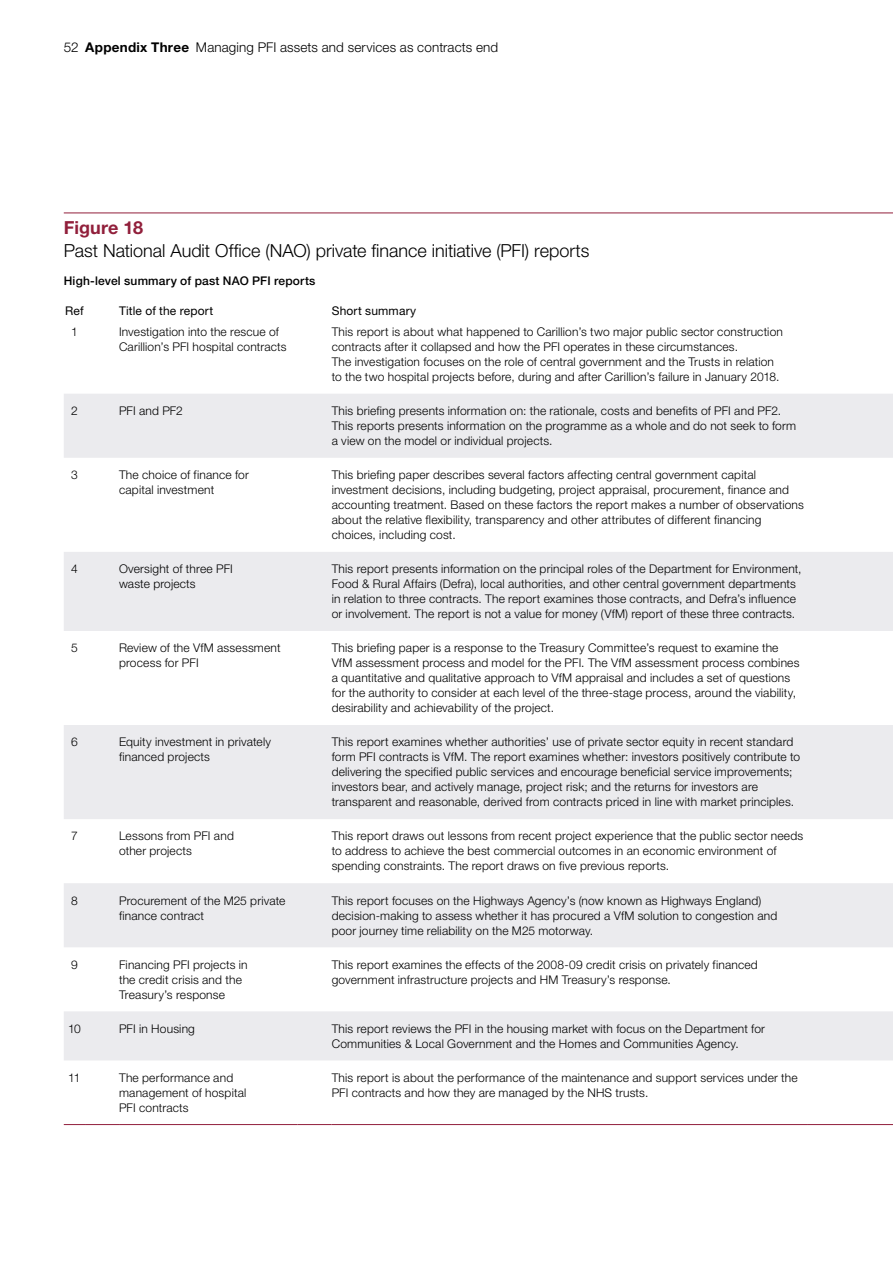
<style>
.page{position:relative;width:893px;height:1263px;background:#fff}
.page>*{position:absolute;margin:0;border:0;box-sizing:border-box;transform-origin:0 0}
.t1{font:300 18px/22.5px "Helvetica Neue LT Std";color:#000}
.t2{font:300 13.5px "Helvetica Neue LT Std";letter-spacing:.01em;color:#000}
.t3{font:300 12px/15px "Helvetica Neue LT Std";letter-spacing:.015em;color:#000}
.t4{font:500 12px "Helvetica Neue LT Std";letter-spacing:.015em;color:#000}
.t5{font:12px "Helvetica Neue LT Std";letter-spacing:.015em;color:#000}
.s1{font-weight:700}
.s2{font-weight:700;color:#911f3b}
</style>
<div class="page">
<hr style="left:64px;top:213px;width:829px;height:1px;background:#911f3b">
<svg style="left:64px;top:394px;width:829px;height:666px;fill:#ebebee"></svg>
<svg style="left:64px;top:1124px;width:21px;height:1px"></svg>
<hr style="left:85px;top:1124px;width:34px;height:1px;background:#911f3b">
<hr style="left:119px;top:1124px;width:179px;height:1px;background:#911f3b">
<hr style="left:298px;top:1124px;width:34px;height:1px;background:#911f3b">
<hr style="left:332px;top:1124px;width:476px;height:1px;background:#911f3b">
<hr style="left:808px;top:1124px;width:85px;height:1px;background:#911f3b">
<p class="t2" style="left:64px;top:39px;width:436px">52 <span class="s1">Appendix Three</span> Managing PFI assets and services as contracts end</p>
<p class="t1" style="left:64px;top:216px;width:527px"><span class="s2">Figure 18<br></span>Past National Audit Office (NAO) private finance initiative (PFI) reports</p>
<p class="t4" style="left:64px;top:273px;width:253px">High-level summary of past NAO PFI reports</p>
<p class="t5" style="left:65px;top:303px;width:20px">Ref</p>
<p class="t5" style="left:119px;top:303px;width:96px">Title of the report</p>
<p class="t5" style="left:332px;top:303px;width:86px">Short summary</p>
<p class="t3" style="left:71px;top:324px;width:8px">1</p>
<p class="t3" style="left:119px;top:324px;width:169px">Investigation into the rescue of<br>Carillion’s PFI hospital contracts</p>
<p class="t3" style="left:332px;top:324px;width:453px">This report is about what happened to Carillion’s two major public sector construction contracts after it collapsed and how the PFI operates in these circumstances.<br>The investigation focuses on the role of central government and the Trusts in relation to the two hospital projects before, during and after Carillion’s failure in January 2018.</p>
<p class="t3" style="left:71px;top:403px;width:8px">2</p>
<p class="t3" style="left:119px;top:403px;width:65px">PFI and PF2</p>
<p class="t3" style="left:332px;top:403px;width:466px">This briefing presents information on: the rationale, costs and benefits of PFI and PF2.<br>This reports presents information on the programme as a whole and do not seek to form a view on the model or individual projects.</p>
<p class="t3" style="left:71px;top:467px;width:8px">3</p>
<p class="t3" style="left:119px;top:467px;width:131px">The choice of finance for capital investment</p>
<p class="t3" style="left:332px;top:467px;width:474px">This briefing paper describes several factors affecting central government capital investment decisions, including budgeting, project appraisal, procurement, finance and accounting treatment. Based on these factors the report makes a number of observations about the relative flexibility, transparency and other attributes of different financing choices, including cost.</p>
<p class="t3" style="left:71px;top:561px;width:8px">4</p>
<p class="t3" style="left:119px;top:561px;width:115px">Oversight of three PFI waste projects</p>
<p class="t3" style="left:332px;top:561px;width:471px">This report presents information on the principal roles of the Department for Environment, Food &amp; Rural Affairs (Defra), local authorities, and other central government departments in relation to three contracts. The report examines those contracts, and Defra’s influence or involvement. The report is not a value for money (VfM) report of these three contracts.</p>
<p class="t3" style="left:71px;top:640px;width:8px">5</p>
<p class="t3" style="left:119px;top:640px;width:163px">Review of the VfM assessment process for PFI</p>
<p class="t3" style="left:332px;top:640px;width:469px">This briefing paper is a response to the Treasury Committee’s request to examine the VfM assessment process and model for the PFI. The VfM assessment process combines a quantitative and qualitative approach to VfM appraisal and includes a set of questions for the authority to consider at each level of the three-stage process, around the viability, desirability and achievability of the project.</p>
<p class="t3" style="left:71px;top:734px;width:8px">6</p>
<p class="t3" style="left:119px;top:734px;width:153px">Equity investment in privately financed projects</p>
<p class="t3" style="left:332px;top:734px;width:470px">This report examines whether authorities’ use of private sector equity in recent standard form PFI contracts is VfM. The report examines whether: investors positively contribute to delivering the specified public services and encourage beneficial service improvements; investors bear, and actively manage, project risk; and the returns for investors are transparent and reasonable, derived from contracts priced in line with market principles.</p>
<p class="t3" style="left:71px;top:828px;width:8px">7</p>
<p class="t3" style="left:119px;top:828px;width:116px">Lessons from PFI and other projects</p>
<p class="t3" style="left:332px;top:828px;width:473px">This report draws out lessons from recent project experience that the public sector needs to address to achieve the best commercial outcomes in an economic environment of spending constraints. The report draws on five previous reports.</p>
<p class="t3" style="left:71px;top:892px;width:8px">8</p>
<p class="t3" style="left:119px;top:892px;width:168px">Procurement of the M25 private finance contract</p>
<p class="t3" style="left:332px;top:892px;width:447px">This report focuses on the Highways Agency’s (now known as Highways England) decision-making to assess whether it has procured a VfM solution to congestion and poor journey time reliability on the M25 motorway.</p>
<p class="t3" style="left:71px;top:956px;width:8px">9</p>
<p class="t3" style="left:119px;top:956px;width:130px">Financing PFI projects in the credit crisis and the<br>Treasury’s response</p>
<p class="t3" style="left:332px;top:956px;width:428px">This report examines the effects of the 2008-09 credit crisis on privately financed government infrastructure projects and HM Treasury’s response.</p>
<p class="t3" style="left:68px;top:1021px;width:14px">10</p>
<p class="t3" style="left:119px;top:1021px;width:77px">PFI in Housing</p>
<p class="t3" style="left:332px;top:1021px;width:435px">This report reviews the PFI in the housing market with focus on the Department for<br>Communities &amp; Local Government and the Homes and Communities Agency.</p>
<p class="t3" style="left:68px;top:1070px;width:14px">11</p>
<p class="t3" style="left:119px;top:1070px;width:129px">The performance and management of hospital<br>PFI contracts</p>
<p class="t3" style="left:332px;top:1070px;width:468px">This report is about the performance of the maintenance and support services under the<br>PFI contracts and how they are managed by the NHS trusts.</p>
</div>
